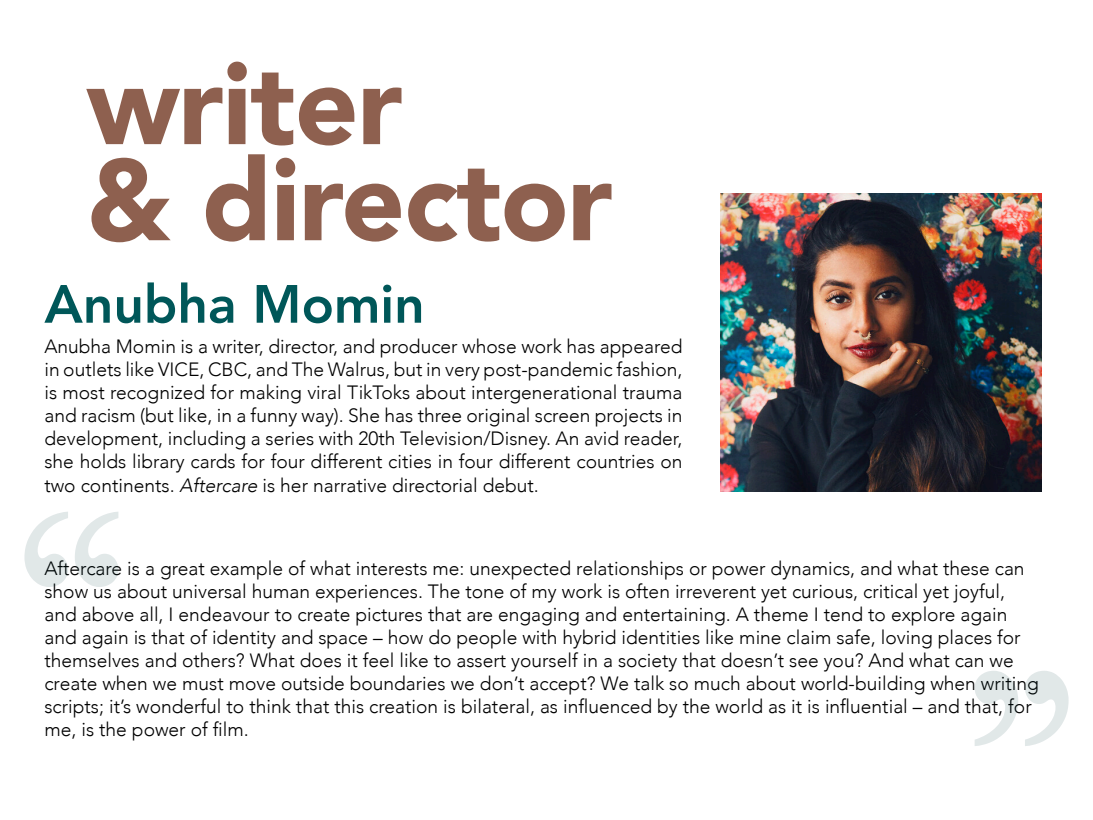
<style>
.page{position:relative;width:1093px;height:820px;background:#fff}
.page>*{position:absolute;margin:0;border:0;box-sizing:border-box;transform-origin:0 0}
.t1{font:291.28px "Myanmar MN";color:#003c40}
.t2{font:900 113.56px "Avenir";letter-spacing:-.01em;color:#8e604f}
.t3{font:800 53.2px "Avenir";color:#005759}
.t4{font:300 19.2px/23px "Avenir";color:#000;text-align:justify}
.s1{font-style:italic}
</style>
<div class="page">
<img style="left:720px;top:193px;width:321px;height:298px">
<p class="t2" style="left:87px;top:7px;width:317px">writer</p>
<p class="t2" style="left:87px;top:103px;width:527px">&amp; director</p>
<p class="t3" style="left:44px;top:262px;width:382px">Anubha Momin</p>
<p class="t4" style="left:44px;top:335px;width:640px">Anubha Momin is a writer, director, and producer whose work has appeared in outlets like VICE, CBC, and The Walrus, but in very post-pandemic fashion, is most recognized for making viral TikToks about intergenerational trauma and racism (but like, in a funny way). She has three original screen projects in development, including a series with 20th Television/Disney. An avid reader, she holds library cards for four different cities in four different countries on two continents. <span class="s1">Aftercare</span> is her narrative directorial debut.</p>
<h1 class="t1" style="left:14px;top:442px;width:115px">“</h1>
<p class="t4" style="left:44px;top:556px;width:996px;text-align:left">Aftercare is a great example of what interests me: unexpected relationships or power dynamics, and what these can show us about universal human experiences. The tone of my work is often irreverent yet curious, critical yet joyful, and above all, I endeavour to create pictures that are engaging and entertaining. A theme I tend to explore again and again is that of identity and space – how do people with hybrid identities like mine claim safe, loving places for themselves and others? What does it feel like to assert yourself in a society that doesn’t see you? And what can we create when we must move outside boundaries we don’t accept? We talk so much about world-building when writing scripts; it’s wonderful to think that this creation is bilateral, as influenced by the world as it is influential – and that, for</p>
<h1 class="t1" style="left:964px;top:601px;width:115px">”</h1>
<p class="t4" style="left:44px;top:718px;width:206px">me, is the power of film.</p>
</div>
